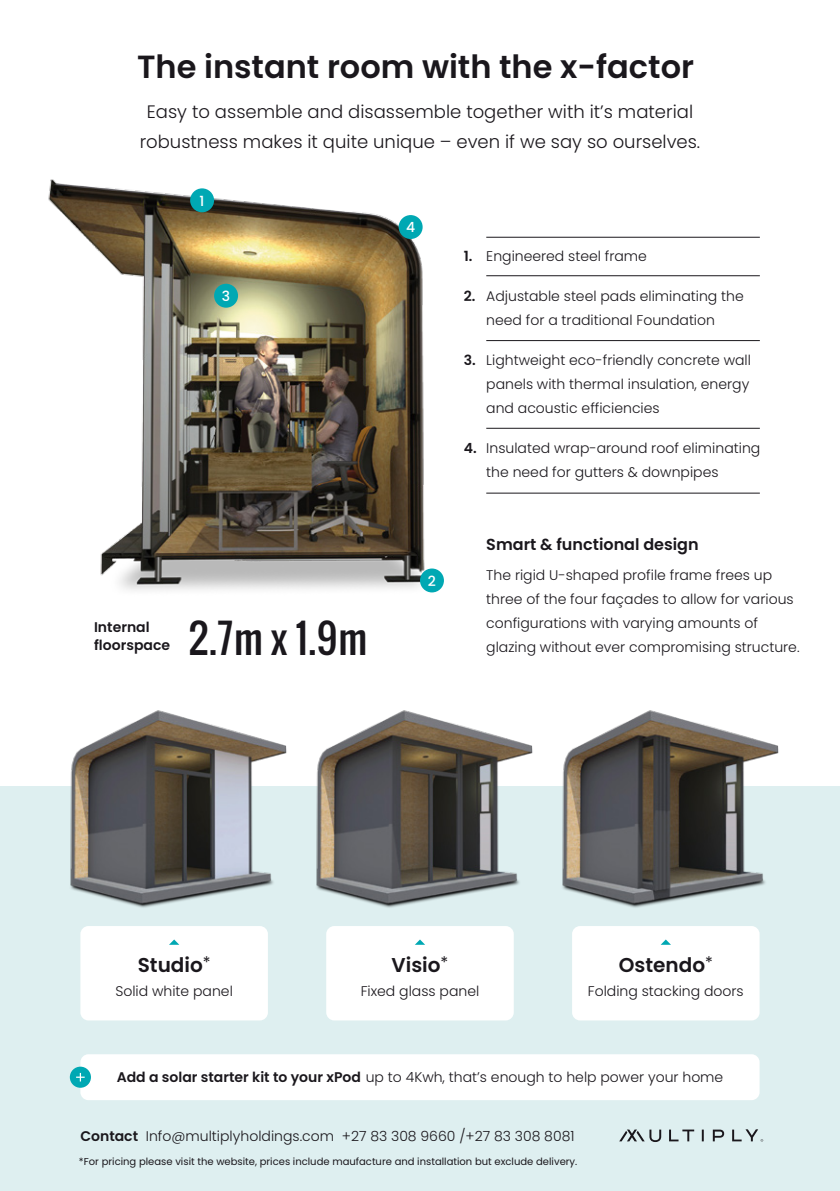
<style>
.page{position:relative;width:840px;height:1191px;background:#fff}
.page>*{position:absolute;margin:0;border:0;box-sizing:border-box;transform-origin:0 0}
.t1{font:39.2px "Oswald";color:#1a171c}
.t2{font:600 32px "Poppins";color:#1a171c}
.t3{font:600 20px "Poppins";color:#1a171c}
.t4{font:300 18px/30.4px "Poppins";color:#1a171c;text-align:center}
.t5{font:600 16px "Poppins";color:#1a171c}
.t6{font:300 14px/24px "Poppins";color:#1a171c}
.t7{font:600 14px/18px "Poppins";color:#1a171c}
.t8{font:500 14px "Poppins";color:#fff}
.t9{font:10px "Poppins";color:#1a171c}
.s1{font-weight:600}
</style>
<div class="page">
<div style="left:0;top:786px;width:839px;height:405px;background:#deeff0"></div>
<div style="left:80px;top:1054px;width:679px;height:46px;background:#fff;border-radius:8px"></div>
<div style="left:70px;top:1066px;width:21px;height:21px;background:#00a8b3;border-radius:50%"></div>
<svg style="left:76px;top:1073px;width:9px;height:8px"></svg>
<hr style="left:486px;top:237px;width:273px;height:1px;background:#1a171c">
<hr style="left:486px;top:275px;width:273px;height:1px;background:#1a171c">
<hr style="left:486px;top:340px;width:273px;height:1px;background:#1a171c">
<hr style="left:486px;top:428px;width:273px;height:1px;background:#1a171c">
<hr style="left:486px;top:493px;width:273px;height:1px;background:#1a171c">
<img style="left:48px;top:179px;width:396px;height:414px">
<div style="left:420px;top:568px;width:23px;height:24px;background:#00a8b3;border-radius:50%"></div>
<div style="left:190px;top:188px;width:24px;height:24px;background:#00a8b3;border-radius:50%"></div>
<div style="left:214px;top:284px;width:24px;height:24px;background:#00a8b3;border-radius:50%"></div>
<div style="left:398px;top:215px;width:24px;height:24px;background:#00a8b3;border-radius:50%"></div>
<div style="left:80px;top:926px;width:188px;height:94px;background:#fff;border-radius:8px"></div>
<img style="left:70px;top:710px;width:211px;height:231px">
<svg style="left:169px;top:939px;width:10px;height:5px"></svg>
<div style="left:326px;top:926px;width:187px;height:94px;background:#fff;border-radius:8px"></div>
<img style="left:281px;top:710px;width:246px;height:231px">
<svg style="left:414px;top:939px;width:11px;height:5px"></svg>
<div style="left:571px;top:926px;width:188px;height:94px;background:#fff;border-radius:8px"></div>
<img style="left:527px;top:710px;width:252px;height:231px">
<svg style="left:660px;top:939px;width:10px;height:5px"></svg>
<svg style="left:619px;top:1129px;width:143px;height:13px"></svg>
<h2 class="t2" style="left:137px;top:49px;width:558px">The instant room with the x-factor</h2>
<p class="t4" style="left:140px;top:96px;width:561px">Easy to assemble and disassemble together with it’s material robustness makes it quite unique – even if we say so ourselves.</p>
<p class="t8" style="left:199px;top:193px;width:6px">1</p>
<p class="t8" style="left:222px;top:288px;width:10px">3</p>
<p class="t7" style="left:94px;top:618px;width:77px">Internal floorspace</p>
<h1 class="t1" style="left:189px;top:608px;width:180px">2.7M X 1.9M</h1>
<p class="t8" style="left:406px;top:219px;width:11px">4</p>
<p class="t8" style="left:427px;top:573px;width:10px">2</p>
<p class="t7" style="left:463px;top:247px;width:10px">1.</p>
<p class="t7" style="left:463px;top:287px;width:13px">2.</p>
<p class="t7" style="left:463px;top:351px;width:14px">3.</p>
<p class="t7" style="left:463px;top:439px;width:14px">4.</p>
<p class="t6" style="left:486px;top:244px;width:162px">Engineered steel frame</p>
<p class="t6" style="left:486px;top:284px;width:259px">Adjustable steel pads eliminating the need for a traditional Foundation</p>
<p class="t6" style="left:486px;top:348px;width:266px">Lightweight eco-friendly concrete wall panels with thermal insulation, energy and acoustic efficiencies</p>
<p class="t6" style="left:486px;top:436px;width:275px">Insulated wrap-around roof eliminating the need for gutters &amp; downpipes</p>
<p class="t5" style="left:486px;top:535px;width:214px">Smart &amp; functional design</p>
<p class="t6" style="left:486px;top:563px;width:314px">The rigid U-shaped profile frame frees up three of the four façades to allow for various configurations with varying amounts of glazing without ever compromising structure.</p>
<h3 class="t3" style="left:138px;top:953px;width:74px">Studio<sup>*</sup></h3>
<p class="t6" style="left:115px;top:978px;width:119px">Solid white panel</p>
<h3 class="t3" style="left:391px;top:953px;width:58px">Visio<sup>*</sup></h3>
<p class="t6" style="left:360px;top:978px;width:120px">Fixed glass panel</p>
<h3 class="t3" style="left:618px;top:953px;width:96px">Ostendo<sup>*</sup></h3>
<p class="t6" style="left:587px;top:978px;width:157px">Folding stacking doors</p>
<p class="t6" style="left:117px;top:1065px;width:607px"><span class="s1">Add a solar starter kit to your xPod</span> up to 4Kwh, that’s enough to help power your home</p>
<p class="t6" style="left:80px;top:1124px;width:495px"><span class="s1">Contact</span> Info@multiplyholdings.com +27 83 308 9660 /+27 83 308 8081</p>
<p class="t9" style="left:79px;top:1155px;width:499px">*For pricing please visit the website, prices include maufacture and installation but exclude delivery.</p>
</div>
